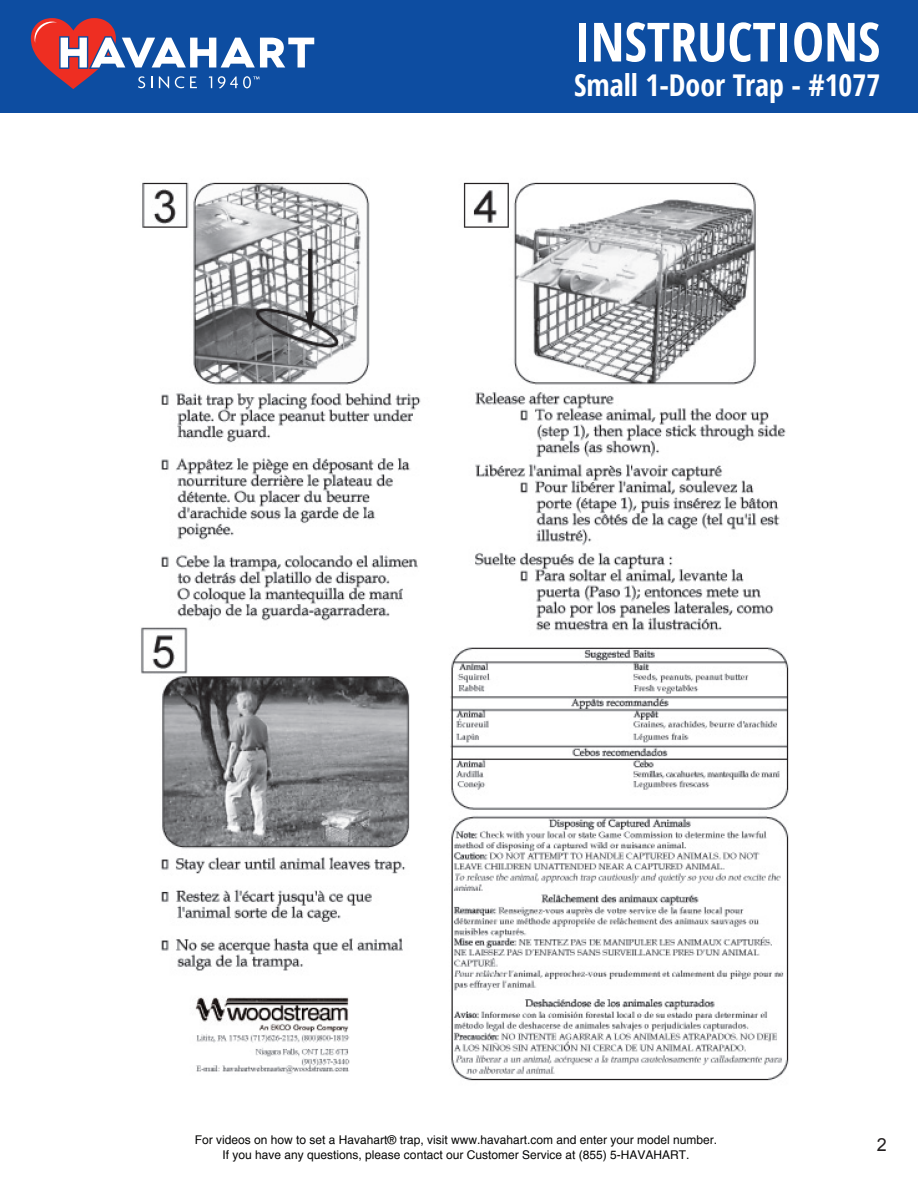
<style>
.page{position:relative;width:918px;height:1188px;background:#fff}
.page>*{position:absolute;margin:0;border:0;box-sizing:border-box;transform-origin:0 0}
.t1{font:700 condensed 54px "Open Sans";color:#fff}
.t2{font:700 condensed 30px "Open Sans";color:#fff}
.t3{font:18px "Arial";color:#231f20}
.t4{font:12px/14.4px "Helvetica";color:#050504;text-align:center}
</style>
<div class="page">
<div style="left:0;top:0;width:918px;height:112px;background:#0d4da1"></div>
<svg style="left:31px;top:18px;width:284px;height:71px"></svg>
<img style="left:141px;top:182px;width:648px;height:899px">
<h1 class="t1" style="left:574px;top:4px;width:307px">INSTRUCTIONS</h1>
<h2 class="t2" style="left:574px;top:64px;width:308px">Small 1-Door Trap - #1077</h2>
<p class="t4" style="left:195px;top:1133px;width:524px">For videos on how to set a Havahart® trap, visit www.havahart.com and enter your model number.<br>If you have any questions, please contact our Customer Service at (855) 5-HAVAHART.</p>
<h3 class="t3" style="left:877px;top:1133px;width:12px">2</h3>
</div>
